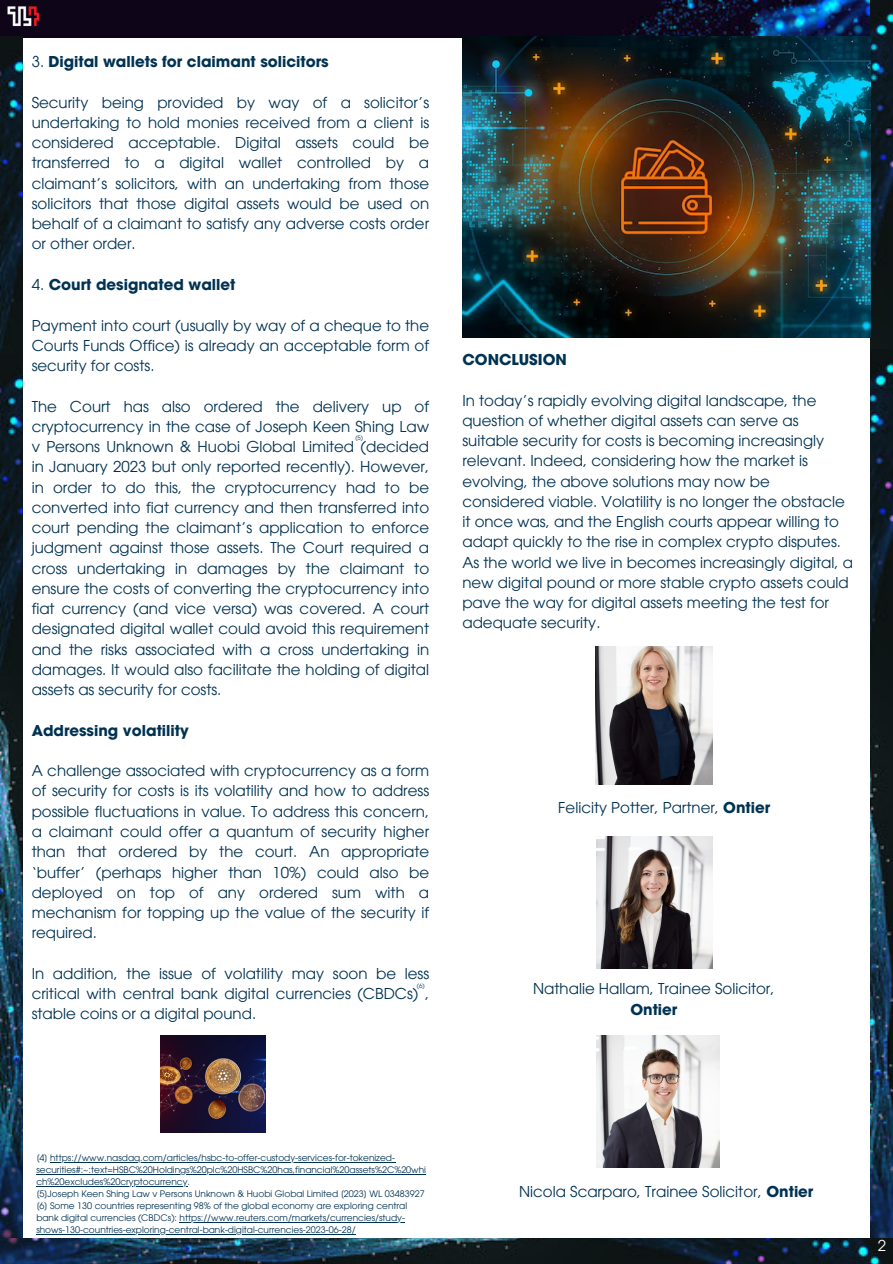
<style>
.page{position:relative;width:893px;height:1264px;background:#fff}
.page>*{position:absolute;margin:0;border:0;box-sizing:border-box;transform-origin:0 0}
.t1{font:15px/20.2px "ITC Avant Garde Pro";color:#003252;text-align:justify}
.t2{font:700 15px "ITC Avant Garde Pro";color:#003252}
.t3{font:15px "ITC Avant Garde Pro";color:#fff}
.t4{font:9px/12px "ITC Avant Garde Pro";color:#003252}
.t5{font:6px "ITC Avant Garde Pro";color:#003252}
.s1{font-weight:400}
.s2{font-weight:700}
</style>
<div class="page">
<img style="left:596px;top:836px;width:116px;height:132px">
<img style="left:0;top:0;width:870px;height:37px">
<img style="left:870px;top:0;width:22px;height:349px">
<img style="left:870px;top:349px;width:22px;height:889px">
<img style="left:0;top:36px;width:22px;height:318px">
<img style="left:0;top:354px;width:22px;height:884px">
<img style="left:0;top:1238px;width:892px;height:25px">
<img style="left:2px;top:0;width:42px;height:37px">
<img style="left:462px;top:37px;width:408px;height:300px">
<img style="left:595px;top:646px;width:117px;height:139px">
<img style="left:160px;top:1035px;width:105px;height:97px">
<img style="left:596px;top:1035px;width:123px;height:132px">
<hr style="left:50px;top:1161px;width:345px;height:1px;background:#003252">
<hr style="left:36px;top:1173px;width:390px;height:1px;background:#003252">
<hr style="left:36px;top:1185px;width:151px;height:1px;background:#003252">
<hr style="left:180px;top:1221px;width:225px;height:1px;background:#003252">
<hr style="left:36px;top:1233px;width:319px;height:1px;background:#003252">
<p class="t2" style="left:32px;top:56px;width:298px"><span class="s1">3.</span> Digital wallets for claimant solicitors</p>
<p class="t1" style="left:32px;top:94px;width:399px">Security being provided by way of a solicitor’s undertaking to hold monies received from a client is considered acceptable. Digital assets could be transferred to a digital wallet controlled by a claimant’s solicitors, with an undertaking from those solicitors that those digital assets would be used on behalf of a claimant to satisfy any adverse costs order or other order.</p>
<p class="t2" style="left:32px;top:279px;width:205px"><span class="s1">4.</span> Court designated wallet</p>
<p class="t1" style="left:32px;top:317px;width:399px">Payment into court (usually by way of a cheque to the Courts Funds Office) is already an acceptable form of security for costs.</p>
<p class="t1" style="left:32px;top:398px;width:399px">The Court has also ordered the delivery up of cryptocurrency in the case of Joseph Keen Shing Law v Persons Unknown &amp; Huobi Global Limited (decided in January 2023 but only reported recently). However, in order to do this, the cryptocurrency had to be converted into fiat currency and then transferred into court pending the claimant’s application to enforce judgment against those assets. The Court required a cross undertaking in damages by the claimant to ensure the costs of converting the cryptocurrency into fiat currency (and vice versa) was covered. A court designated digital wallet could avoid this requirement and the risks associated with a cross undertaking in damages. It would also facilitate the holding of digital assets as security for costs.</p>
<p class="t2" style="left:32px;top:724px;width:158px">Addressing volatility</p>
<p class="t1" style="left:32px;top:762px;width:399px">A challenge associated with cryptocurrency as a form of security for costs is its volatility and how to address possible fluctuations in value. To address this concern, a claimant could offer a quantum of security higher than that ordered by the court. An appropriate ‘buffer’ (perhaps higher than 10%) could also be deployed on top of any ordered sum with a mechanism for topping up the value of the security if required.</p>
<p class="t1" style="left:32px;top:965px;width:399px">In addition, the issue of volatility may soon be less critical with central bank digital currencies (CBDCs) , stable coins or a digital pound.</p>
<p class="t5" style="left:355px;top:436px;width:9px">(5)</p>
<p class="t5" style="left:417px;top:983px;width:9px">(6)</p>
<p class="t2" style="left:462px;top:354px;width:106px">CONCLUSION</p>
<p class="t1" style="left:462px;top:392px;width:392px;text-align:left">In today’s rapidly evolving digital landscape, the question of whether digital assets can serve as suitable security for costs is becoming increasingly relevant. Indeed, considering how the market is evolving, the above solutions may now be considered viable. Volatility is no longer the obstacle it once was, and the English courts appear willing to adapt quickly to the rise in complex crypto disputes.<br>As the world we live in becomes increasingly digital, a new digital pound or more stable crypto assets could pave the way for digital assets meeting the test for adequate security.</p>
<p class="t1" style="left:558px;top:799px;width:213px">Felicity Potter, Partner, <span class="s2">Ontier</span></p>
<p class="t1" style="left:533px;top:980px;width:243px;text-align:center">Nathalie Hallam, Trainee Solicitor,<br><span class="s2">Ontier</span></p>
<p class="t4" style="left:36px;top:1152px;width:391px">[4] https://www.nasdaq.com/articles/hsbc-to-offer-custody-services-for-tokenized&shy;securities#:~:text=HSBC%20Holdings%20plc%20HSBC%20has,financial%20assets%2C%20whi ch%20excludes%20cryptocurrency.</p>
<p class="t4" style="left:36px;top:1188px;width:390px">[5]Joseph Keen Shing Law v Persons Unknown &amp; Huobi Global Limited [2023] WL 03483927</p>
<p class="t4" style="left:36px;top:1200px;width:372px">[6] Some 130 countries representing 98% of the global economy are exploring central bank digital currencies (CBDCs): https://www.reuters.com/markets/currencies/study&shy;shows-130-countries-exploring-central-bank-digital-currencies-2023-06-28/</p>
<p class="t1" style="left:519px;top:1183px;width:296px">Nicola Scarparo, Trainee Solicitor, <span class="s2">Ontier</span></p>
<p class="t3" style="left:877px;top:1239px;width:10px">2</p>
</div>
